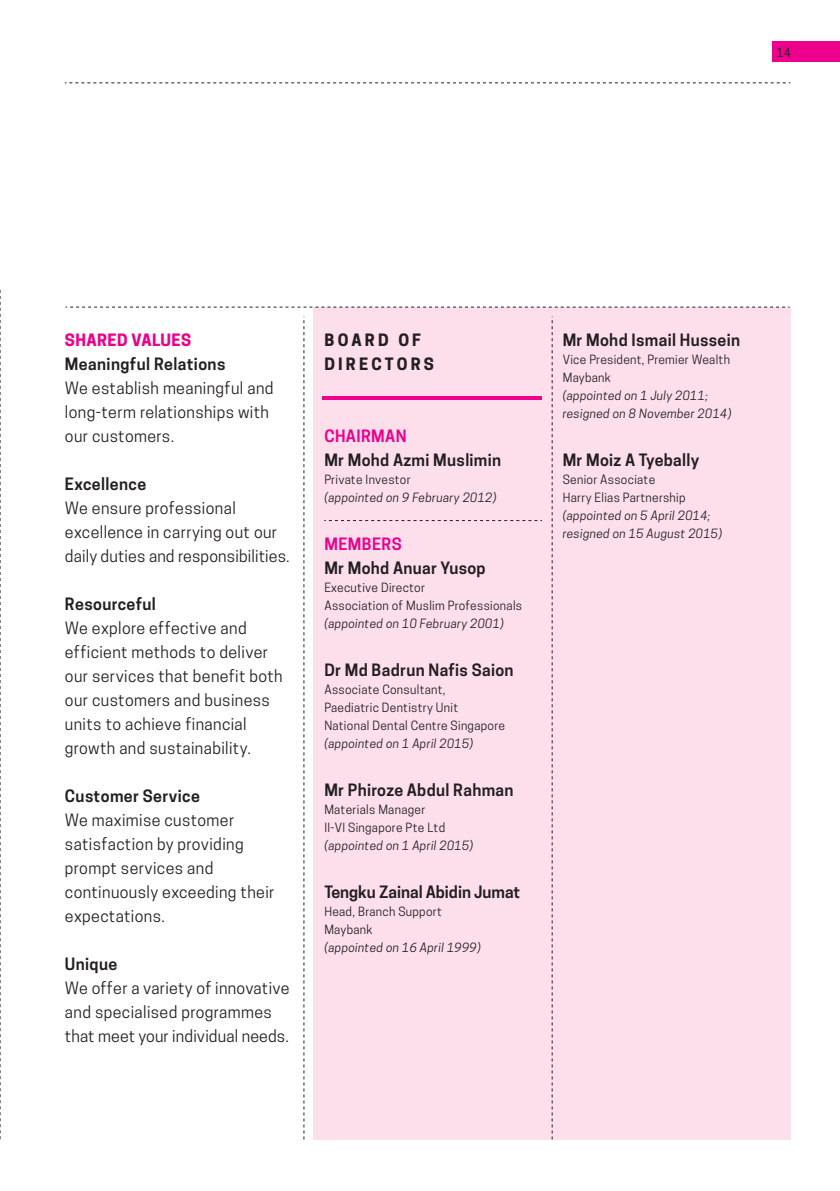
<style>
.page{position:relative;width:840px;height:1191px;background:#fff}
.page>*{position:absolute;margin:0;border:0;box-sizing:border-box;transform-origin:0 0}
.t1{font:16px/24px "Cooper Hewitt";letter-spacing:.025em;color:#231f20}
.t2{font:600 16px "Cooper Hewitt";letter-spacing:.02em;color:#231f20}
.t3{font:600 16px "Cooper Hewitt";color:#231f20}
.t4{font:700 16px/24px "Cooper Hewitt";letter-spacing:.2em;color:#231f20}
.t5{font:600 16px "Cooper Hewitt";letter-spacing:.025em;color:#ec008c}
.t6{font:700 16px "Cooper Hewitt";letter-spacing:.025em;color:#ec008c}
.t7{font:12px/18px "Cooper Hewitt";letter-spacing:.025em;color:#231f20}
.t8{font:italic 12px/18px "Cooper Hewitt";letter-spacing:.025em;color:#231f20}
</style>
<div class="page">
<svg style="left:65px;top:82px;width:724px;height:1px"></svg>
<div style="left:772px;top:41px;width:67px;height:21px;background:#ec008c"></div>
<div style="left:314px;top:307px;width:476px;height:832px;background:#fcdfeb"></div>
<svg style="left:0;top:290px;width:1px;height:849px"></svg>
<svg style="left:66px;top:306px;width:723px;height:1px"></svg>
<svg style="left:303px;top:316px;width:1px;height:823px"></svg>
<hr style="left:322px;top:397px;width:219px;height:3px;background:#ec008c">
<svg style="left:551px;top:316px;width:1px;height:823px"></svg>
<svg style="left:324px;top:520px;width:217px;height:1px"></svg>
<p class="t7" style="left:776px;top:43px;width:16px">14</p>
<p class="t6" style="left:65px;top:330px;width:128px">SHARED VALUES</p>
<p class="t2" style="left:65px;top:354px;width:162px">Meaningful Relations</p>
<p class="t1" style="left:65px;top:376px;width:210px">We establish meaningful and long-term relationships with our customers.</p>
<p class="t2" style="left:65px;top:474px;width:83px">Excellence</p>
<p class="t1" style="left:65px;top:496px;width:226px">We ensure professional excellence in carrying out our daily duties and responsibilities.</p>
<p class="t2" style="left:65px;top:594px;width:92px">Resourceful</p>
<p class="t1" style="left:65px;top:616px;width:219px">We explore effective and efficient methods to deliver our services that benefit both our customers and business units to achieve financial growth and sustainability.</p>
<p class="t2" style="left:65px;top:786px;width:136px">Customer Service</p>
<p class="t1" style="left:65px;top:808px;width:211px">We maximise customer satisfaction by providing prompt services and continuously exceeding their expectations.</p>
<p class="t2" style="left:65px;top:954px;width:54px">Unique</p>
<p class="t1" style="left:65px;top:976px;width:226px">We offer a variety of innovative and specialised programmes that meet your individual needs.</p>
<p class="t4" style="left:324px;top:328px;width:111px">BOARD OF<br>DIRECTORS</p>
<p class="t5" style="left:324px;top:426px;width:84px">CHAIRMAN</p>
<p class="t2" style="left:324px;top:450px;width:178px">Mr Mohd Azmi Muslimin</p>
<p class="t7" style="left:324px;top:470px;width:88px">Private Investor</p>
<p class="t8" style="left:324px;top:488px;width:174px">(appointed on 9 February 2012)</p>
<p class="t5" style="left:324px;top:534px;width:79px">MEMBERS</p>
<p class="t2" style="left:324px;top:558px;width:163px">Mr Mohd Anuar Yusop</p>
<p class="t7" style="left:324px;top:578px;width:199px">Executive Director<br>Association of Muslim Professionals</p>
<p class="t8" style="left:324px;top:614px;width:181px">(appointed on 10 February 2001)</p>
<p class="t2" style="left:324px;top:660px;width:190px">Dr Md Badrun Nafis Saion</p>
<p class="t7" style="left:324px;top:680px;width:182px">Associate Consultant,<br>Paediatric Dentistry Unit<br>National Dental Centre Singapore</p>
<p class="t8" style="left:324px;top:734px;width:150px">(appointed on 1 April 2015)</p>
<p class="t2" style="left:324px;top:780px;width:190px">Mr Phiroze Abdul Rahman</p>
<p class="t7" style="left:324px;top:800px;width:122px">Materials Manager<br>II-VI Singapore Pte Ltd</p>
<p class="t8" style="left:324px;top:836px;width:150px">(appointed on 1 April 2015)</p>
<p class="t3" style="left:324px;top:882px;width:197px">Tengku Zainal Abidin Jumat</p>
<p class="t7" style="left:324px;top:902px;width:119px">Head, Branch Support<br>Maybank</p>
<p class="t8" style="left:324px;top:938px;width:158px">(appointed on 16 April 1999)</p>
<p class="t2" style="left:562px;top:330px;width:179px">Mr Mohd Ismail Hussein</p>
<p class="t7" style="left:562px;top:350px;width:169px">Vice President, Premier Wealth<br>Maybank</p>
<p class="t8" style="left:562px;top:386px;width:170px">(appointed on 1 July 2011; resigned on 8 November 2014)</p>
<p class="t2" style="left:562px;top:450px;width:138px">Mr Moiz A Tyebally</p>
<p class="t7" style="left:562px;top:470px;width:124px">Senior Associate<br>Harry Elias Partnership</p>
<p class="t8" style="left:562px;top:506px;width:161px">(appointed on 5 April 2014; resigned on 15 August 2015)</p>
</div>
